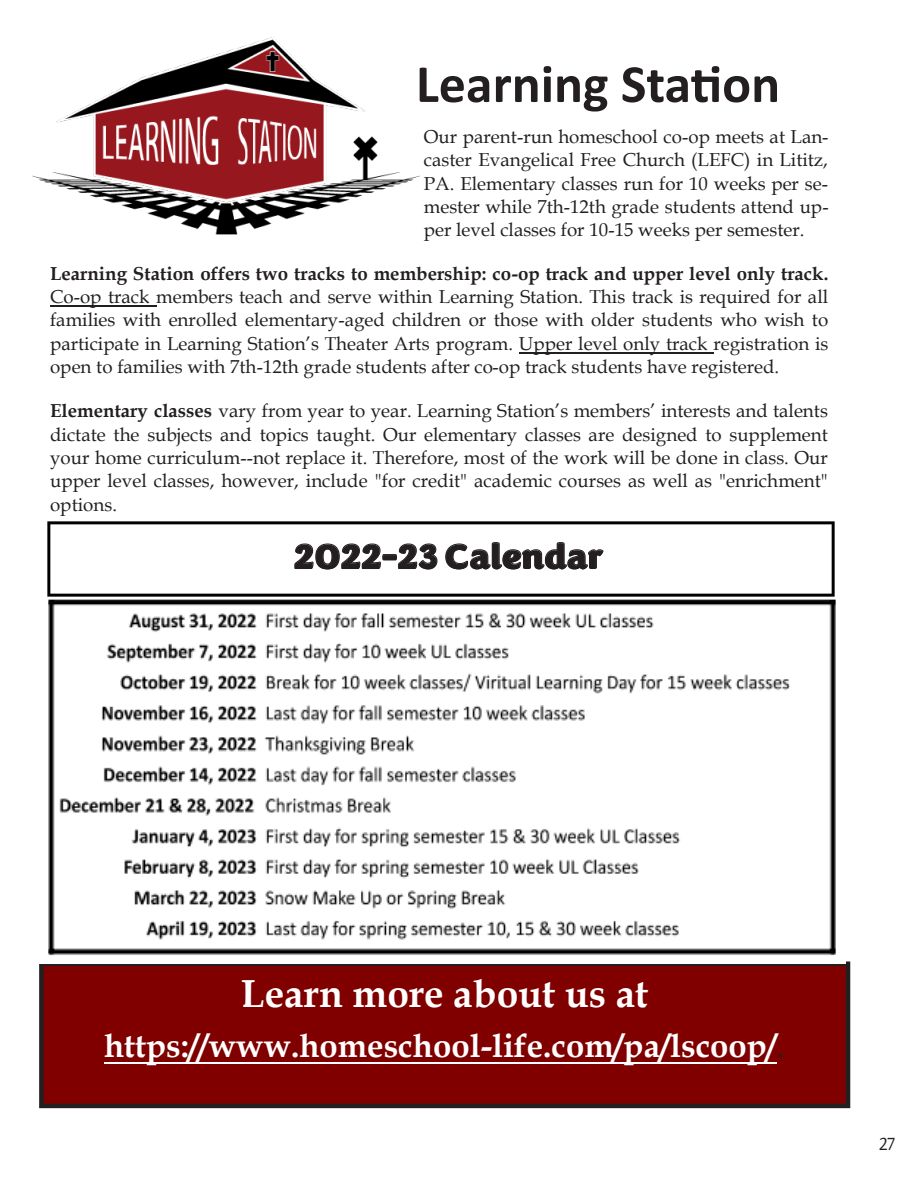
<style>
.page{position:relative;width:918px;height:1188px;background:#fff}
.page>*{position:absolute;margin:0;border:0;box-sizing:border-box;transform-origin:0 0}
.t1{font:700 54px "Calibri";color:#231f20}
.t2{font:700 39px "Book Antiqua";color:#fff}
.t3{font:900 36px "Congenial";color:#231f20}
.t4{font:700 33px "Book Antiqua";color:#fff}
.t5{font:18.75px/23.2px "Book Antiqua";color:#231f20;text-align:justify}
.t6{font:18px "Private Sans";color:#231f20}
.s1{font-weight:700}
.s2{font-weight:400;color:#231f20}
</style>
<div class="page">
<hr style="left:50px;top:305px;width:106px;height:2px;background:#231f20">
<hr style="left:519px;top:352px;width:194px;height:1px;background:#231f20">
<img style="left:32px;top:37px;width:387px;height:198px">
<div style="left:41px;top:964px;width:807px;height:142px;background:#800000"></div>
<div style="left:39px;top:961px;width:811px;height:147px;border:4px solid #231f20"></div>
<hr style="left:104px;top:1062px;width:673px;height:2px;background:#fff">
<img style="left:39px;top:599px;width:807px;height:365px">
<img style="left:47px;top:521px;width:788px;height:76px">
<p class="t1" style="left:416px;top:46px;width:366px">Learning Station</p>
<p class="t5" style="left:424px;top:125px;width:406px">Our parent-run homeschool co-op meets at Lan&shy;caster Evangelical Free Church (LEFC) in Lititz, PA. Elementary classes run for 10 weeks per se&shy;mester while 7th-12th grade students attend up&shy;per level classes for 10-15 weeks per semester.</p>
<p class="t5" style="left:50px;top:262px;width:780px"><span class="s1">Learning Station offers two tracks to membership: co-op track and upper level only track.<br></span>Co-op track members teach and serve within Learning Station. This track is required for all families with enrolled elementary-aged children or those with older students who wish to participate in Learning Station’s Theater Arts program. Upper level only track registration is open to families with 7th-12th grade students after co-op track students have registered.</p>
<p class="t5" style="left:50px;top:399px;width:779px"><span class="s1">Elementary classes</span> vary from year to year. Learning Station’s members’ interests and talents dictate the subjects and topics taught. Our elementary classes are designed to supplement your home curriculum--not replace it. Therefore, most of the work will be done in class. Our upper level classes, however, include "for credit" academic courses as well as "enrichment" options.</p>
<p class="t3" style="left:294px;top:532px;width:311px">2022-23 Calendar</p>
<p class="t2" style="left:241px;top:967px;width:409px">Learn more about us at</p>
<p class="t4" style="left:104px;top:1024px;width:683px">https://www.homeschool-life.com/pa/lscoop/<span class="s2">.</span></p>
<p class="t6" style="left:879px;top:1132px;width:17px">27</p>
</div>
